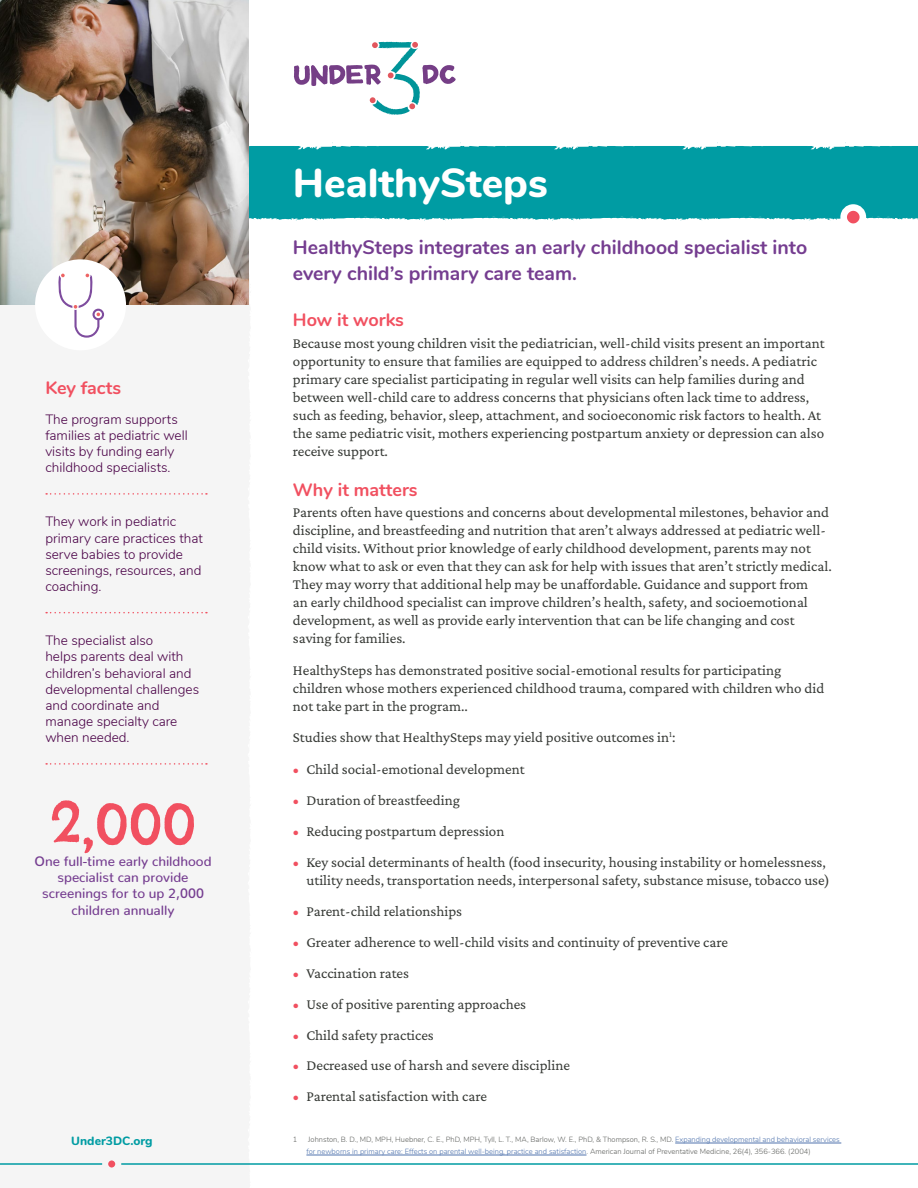
<style>
.page{position:relative;width:918px;height:1188px;background:#fff}
.page>*{position:absolute;margin:0;border:0;box-sizing:border-box;transform-origin:0 0}
.t1{font:55.5px "Chelsea Market Pro";color:#f15060}
.t2{font:800 40.5px "Nunito";color:#fff}
.t3{font:700 19.5px/25.5px "Nunito";color:#753d90}
.t4{font:700 18px "Nunito";color:#f15060}
.t5{font:200 15px/18px "Crimson Pro";color:#373a36}
.t6{font:300 13.5px/16.2px "Nunito";color:#490046}
.t7{font:500 13.5px/16.2px "Nunito";color:#753d90;text-align:center}
.t8{font:800 12px "Nunito";color:#009ca3}
.t9{font:300 7.5px/12px "Nunito";color:#5f615e}
.s1{color:#f15060}
.s2{color:#4f73ad}
</style>
<div class="page">
<div style="left:249px;top:156px;width:669px;height:52px;background:#009ca3"></div>
<div style="left:0;top:282px;width:242px;height:906px;background:#f5f5f5"></div>
<svg style="left:249px;top:142px;width:669px;height:14px"></svg>
<svg style="left:249px;top:204px;width:669px;height:16px"></svg>
<svg style="left:294px;top:42px;width:162px;height:73px"></svg>
<hr style="left:0;top:1163px;width:918px;height:2px;background:#009ca3">
<div style="left:105px;top:1157px;width:13px;height:14px;background:#f15060;border-radius:50%"></div>
<div style="left:102px;top:1154px;width:19px;height:20px;border:6px solid #f5f5f5;border-radius:50%"></div>
<div style="left:844px;top:208px;width:19px;height:19px;background:#f15060;border-radius:50%"></div>
<div style="left:840px;top:204px;width:26px;height:26px;border:7px solid #fff;border-radius:50%"></div>
<img style="left:0;top:0;width:249px;height:305px">
<svg style="left:46px;top:493px;width:161px;height:2px"></svg>
<svg style="left:46px;top:612px;width:161px;height:1px"></svg>
<svg style="left:46px;top:763px;width:161px;height:2px"></svg>
<div style="left:35px;top:259px;width:91px;height:91px;background:#fff;border-radius:50%"></div>
<svg style="left:58px;top:274px;width:46px;height:64px"></svg>
<hr style="left:675px;top:1143px;width:166px;height:1px;background:#4f73ad">
<hr style="left:306px;top:1155px;width:281px;height:1px;background:#4f73ad">
<p class="t4" style="left:45px;top:375px;width:77px">Key facts</p>
<p class="t6" style="left:45px;top:410px;width:144px">The program supports families at pediatric well visits by funding early childhood specialists.</p>
<p class="t6" style="left:45px;top:513px;width:159px">They work in pediatric primary care practices that serve babies to provide screenings, resources, and coaching.</p>
<p class="t6" style="left:45px;top:632px;width:155px">The specialist also<br>helps parents deal with children’s behavioral and developmental challenges and coordinate and manage specialty care when needed.</p>
<h1 class="t1" style="left:50px;top:787px;width:147px">2,000</h1>
<p class="t7" style="left:34px;top:852px;width:179px">One full-time early childhood specialist can provide screenings for to up 2,000 children annually</p>
<p class="t8" style="left:71px;top:1132px;width:83px">Under3DC.org</p>
<h2 class="t2" style="left:293px;top:153px;width:256px">HealthySteps</h2>
<h3 class="t3" style="left:293px;top:233px;width:516px">HealthySteps integrates an early childhood specialist into every child’s primary care team.</h3>
<p class="t4" style="left:293px;top:307px;width:113px">How it works</p>
<p class="t5" style="left:293px;top:334px;width:533px">Because most young children visit the pediatrician, well-child visits present an important opportunity to ensure that families are equipped to address children’s needs. A pediatric primary care specialist participating in regular well visits can help families during and between well-child care to address concerns that physicians often lack time to address, such as feeding, behavior, sleep, attachment, and socioeconomic risk factors to health. At the same pediatric visit, mothers experiencing postpartum anxiety or depression can also receive support.</p>
<p class="t4" style="left:293px;top:476px;width:126px">Why it matters</p>
<p class="t5" style="left:293px;top:503px;width:540px">Parents often have questions and concerns about developmental milestones, behavior and discipline, and breastfeeding and nutrition that aren’t always addressed at pediatric well&shy;child visits. Without prior knowledge of early childhood development, parents may not know what to ask or even that they can ask for help with issues that aren’t strictly medical.<br>They may worry that additional help may be unaffordable. Guidance and support from<br>an early childhood specialist can improve children’s health, safety, and socioemotional development, as well as provide early intervention that can be life changing and cost saving for families.</p>
<p class="t5" style="left:293px;top:661px;width:533px">HealthySteps has demonstrated positive social-emotional results for participating children whose mothers experienced childhood trauma, compared with children who did not take part in the program..</p>
<p class="t5" style="left:293px;top:728px;width:384px">Studies show that HealthySteps may yield positive outcomes in<sup>1</sup>:</p>
<p class="t5" style="left:293px;top:760px;width:233px"><span class="s1">•</span> Child social-emotional development</p>
<p class="t5" style="left:293px;top:791px;width:169px"><span class="s1">•</span> Duration of breastfeeding</p>
<p class="t5" style="left:293px;top:822px;width:213px"><span class="s1">•</span> Reducing postpartum depression</p>
<p class="t5" style="left:293px;top:853px;width:538px;text-align:right"><span class="s1">•</span> Key social determinants of health (food insecurity, housing instability or homelessness, utility needs, transportation needs, interpersonal safety, substance misuse, tobacco use)</p>
<p class="t5" style="left:293px;top:902px;width:171px"><span class="s1">•</span> Parent-child relationships</p>
<p class="t5" style="left:293px;top:932px;width:437px"><span class="s1">•</span> Greater adherence to well-child visits and continuity of preventive care</p>
<p class="t5" style="left:293px;top:963px;width:118px"><span class="s1">•</span> Vaccination rates</p>
<p class="t5" style="left:293px;top:994px;width:235px"><span class="s1">•</span> Use of positive parenting approaches</p>
<p class="t5" style="left:293px;top:1025px;width:142px"><span class="s1">•</span> Child safety practices</p>
<p class="t5" style="left:293px;top:1056px;width:279px"><span class="s1">•</span> Decreased use of harsh and severe discipline</p>
<p class="t5" style="left:293px;top:1087px;width:196px"><span class="s1">•</span> Parental satisfaction with care</p>
<p class="t9" style="left:293px;top:1133px;width:6px">1</p>
<p class="t9" style="left:306px;top:1133px;width:535px">Johnston, B. D., MD, MPH, Huebner, C. E., PhD, MPH, Tyll, L. T., MA, Barlow, W. E., PhD, &amp; Thompson, R. S., MD. <span class="s2">Expanding developmental and behavioral services for newborns in primary care: Effects on parental well-being, practice and satisfaction</span>. American Journal of Preventative Medicine, 26(4), 356-366. (2004)</p>
</div>
